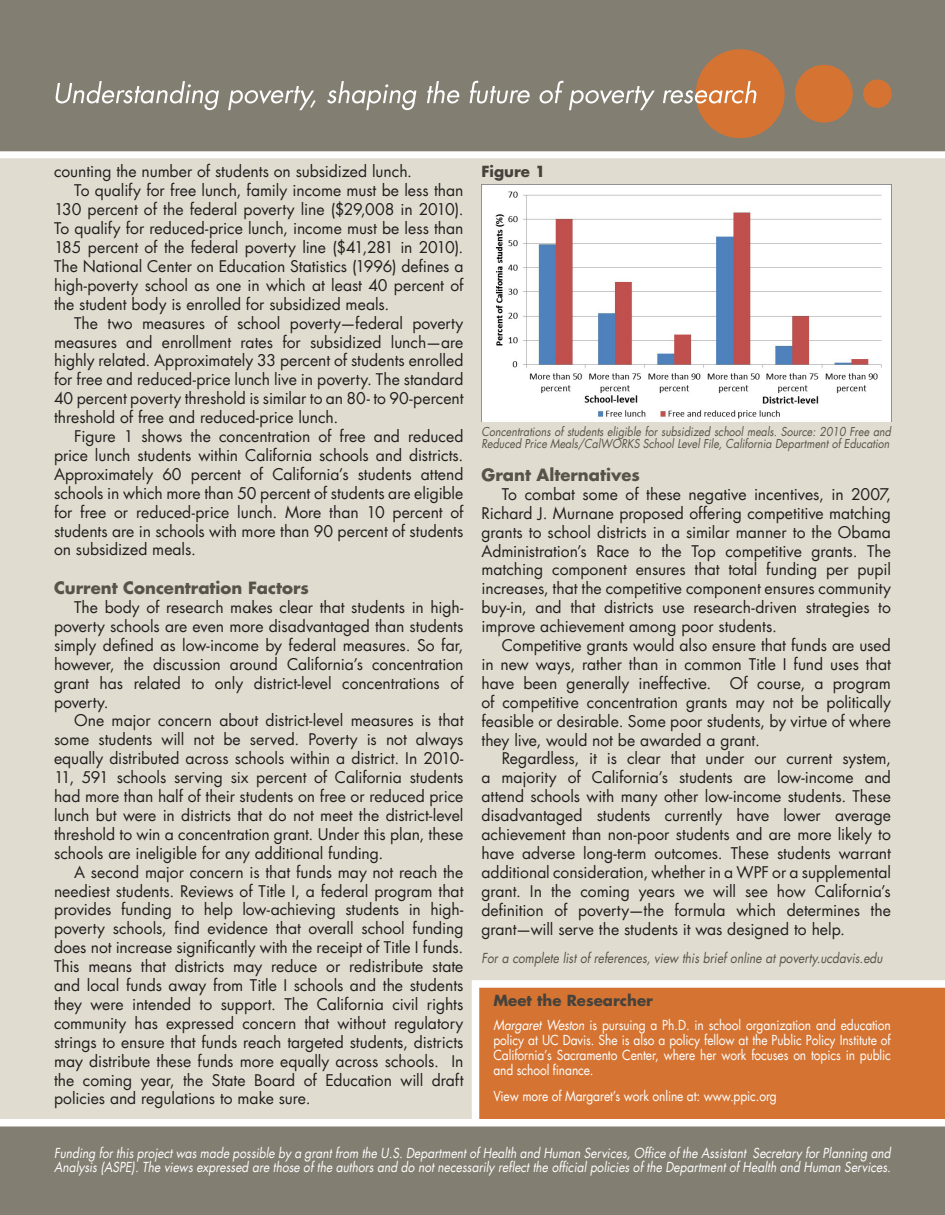
<style>
.page{position:relative;width:945px;height:1215px;background:#fff}
.page>*{position:absolute;margin:0;border:0;box-sizing:border-box;transform-origin:0 0}
.body_text__no_indent{font:700 16.5px "Futura UC Davis";color:#57534a}
.body_text__no_indent-2{font:15.75px/18.9px "Futura UC Davis";color:#231f20;text-align:justify}
.subhead{font:700 15px "Futura UC Davis";color:#47433c}
.sidebar_futura_text{font:italic 13.5px/13.5px "Futura UC Davis";color:#fff;scale:.89 1}
.sidebar_futura_text-2{font:13.5px/15px "Futura UC Davis";letter-spacing:-.01em;color:#fff;text-align:justify;scale:.89 1}
.sidebar_futura_text-3{font:italic 13.5px "Futura UC Davis";color:#57534a;scale:.89 1}
.sidebar_futura_text-4{font:italic 12px/12px "Futura UC Davis";color:#57534a;scale:.89 1}
.s1{font-style:italic}
</style>
<div class="page">
<div style="left:0;top:151px;width:945px;height:1064px;background:#e0ddd0"></div>
<div style="left:0;top:0;width:945px;height:159px;background:#837e72"></div>
<div style="left:696px;top:49px;width:89px;height:89px;background:#d57432;border-radius:50%"></div>
<div style="left:795px;top:65px;width:58px;height:58px;background:#d57432;border-radius:50%"></div>
<div style="left:863px;top:80px;width:29px;height:28px;background:#d57432;border-radius:50%"></div>
<svg style="left:55px;top:81px;width:702px;height:29px"></svg>
<div style="left:0;top:151px;width:945px;height:8px;background:#fff"></div>
<div style="left:0;top:1124px;width:945px;height:91px;background:#837e72"></div>
<div style="left:476px;top:984px;width:469px;height:139px;background:#d57432"></div>
<div style="left:477px;top:980px;width:468px;height:8px;background:#fff"></div>
<div style="left:0;top:1119px;width:945px;height:8px;background:#fff"></div>
<div style="left:472px;top:980px;width:7px;height:139px;background:#fff"></div>
<img style="left:482px;top:184px;width:409px;height:238px">
<p class="body_text__no_indent-2" style="left:54px;top:162px;width:360px">counting the number of students on subsidized lunch.</p>
<p class="body_text__no_indent-2" style="left:54px;top:181px;width:411px;text-indent:20px">To qualify for free lunch, family income must be less than 130 percent of the federal poverty line ($29,008 in 2010).<br>To qualify for reduced-price lunch, income must be less than 185 percent of the federal poverty line ($41,281 in 2010).<br>The National Center on Education Statistics (1996) defines a high-poverty school as one in which at least 40 percent of the student body is enrolled for subsidized meals.</p>
<p class="body_text__no_indent-2" style="left:54px;top:314px;width:411px;text-indent:20px">The two measures of school poverty—federal poverty measures and enrollment rates for subsidized lunch—are highly related. Approximately 33 percent of students enrolled for free and reduced-price lunch live in poverty. The standard 40 percent poverty threshold is similar to an 80- to 90-percent threshold of free and reduced-price lunch.</p>
<p class="body_text__no_indent-2" style="left:54px;top:427px;width:411px;text-indent:20px">Figure 1 shows the concentration of free and reduced price lunch students within California schools and districts.<br>Approximately 60 percent of California’s students attend schools in which more than 50 percent of students are eligible for free or reduced-price lunch. More than 10 percent of students are in schools with more than 90 percent of students on subsidized meals.</p>
<p class="body_text__no_indent" style="left:54px;top:577px;width:256px">Current Concentration Factors</p>
<p class="body_text__no_indent-2" style="left:54px;top:598px;width:411px;text-indent:20px">The body of research makes clear that students in high&shy;poverty schools are even more disadvantaged than students simply defined as low-income by federal measures. So far, however, the discussion around California’s concentration grant has related to only district-level concentrations of poverty.</p>
<p class="body_text__no_indent-2" style="left:54px;top:711px;width:411px;text-indent:20px">One major concern about district-level measures is that some students will not be served. Poverty is not always equally distributed across schools within a district. In 2010- 11, 591 schools serving six percent of California students had more than half of their students on free or reduced price lunch but were in districts that do not meet the district-level threshold to win a concentration grant. Under this plan, these schools are ineligible for any additional funding.</p>
<p class="body_text__no_indent-2" style="left:54px;top:863px;width:411px;text-indent:20px">A second major concern is that funds may not reach the neediest students. Reviews of Title I, a federal program that provides funding to help low-achieving students in high&shy;poverty schools, find evidence that overall school funding does not increase significantly with the receipt of Title I funds.<br>This means that districts may reduce or redistribute state and local funds away from Title I schools and the students they were intended to support. The California civil rights community has expressed concern that without regulatory strings to ensure that funds reach targeted students, districts may distribute these funds more equally across schools. In the coming year, the State Board of Education will draft policies and regulations to make sure.</p>
<p class="subhead" style="left:482px;top:161px;width:66px">Figure 1</p>
<p class="sidebar_futura_text-4" style="left:482px;top:426px;width:462px">Concentrations of students eligible for subsidized school meals. Source: 2010 Free and<br>Reduced Price Meals/CalWORKS School Level File, California Department of Education</p>
<p class="body_text__no_indent" style="left:482px;top:464px;width:160px">Grant Alternatives</p>
<p class="body_text__no_indent-2" style="left:482px;top:485px;width:411px;text-indent:20px">To combat some of these negative incentives, in 2007, Richard J. Murnane proposed offering competitive matching grants to school districts in a similar manner to the Obama Administration’s Race to the Top competitive grants. The matching component ensures that total funding per pupil increases, that the competitive component ensures community buy-in, and that districts use research-driven strategies to improve achievement among poor students.</p>
<p class="body_text__no_indent-2" style="left:482px;top:636px;width:411px;text-indent:20px">Competitive grants would also ensure that funds are used in new ways, rather than in common Title I fund uses that have been generally ineffective. Of course, a program of competitive concentration grants may not be politically feasible or desirable. Some poor students, by virtue of where they live, would not be awarded a grant.</p>
<p class="body_text__no_indent-2" style="left:482px;top:749px;width:411px;text-indent:20px">Regardless, it is clear that under our current system, a majority of California’s students are low-income and attend schools with many other low-income students. These disadvantaged students currently have lower average achievement than non-poor students and are more likely to have adverse long-term outcomes. These students warrant additional consideration, whether in a WPF or a supplemental grant. In the coming years we will see how California’s definition of poverty—the formula which determines the grant—will serve the students it was designed to help.</p>
<p class="sidebar_futura_text-3" style="left:482px;top:949px;width:452px">For a complete list of references, view this brief online at poverty.ucdavis.edu</p>
<p class="subhead" style="left:494px;top:991px;width:161px">Meet the Researcher</p>
<p class="sidebar_futura_text-2" style="left:494px;top:1018px;width:448px"><span class="s1">Margaret Weston</span> is pursuing a Ph.D. in school organization and education policy at UC Davis. She is also a policy fellow at the Public Policy Institute of California’s Sacramento Center, where her work focuses on topics in public and school finance.</p>
<p class="sidebar_futura_text-2" style="left:494px;top:1089px;width:320px">View more of Margaret’s work online at: www.ppic.org</p>
<p class="sidebar_futura_text" style="left:54px;top:1147px;width:942px">Funding for this project was made possible by a grant from the U.S. Department of Health and Human Services, Office of the Assistant Secretary for Planning and<br>Analysis (ASPE). The views expressed are those of the authors and do not necessarily reflect the official policies of the Department of Health and Human Services.</p>
</div>
